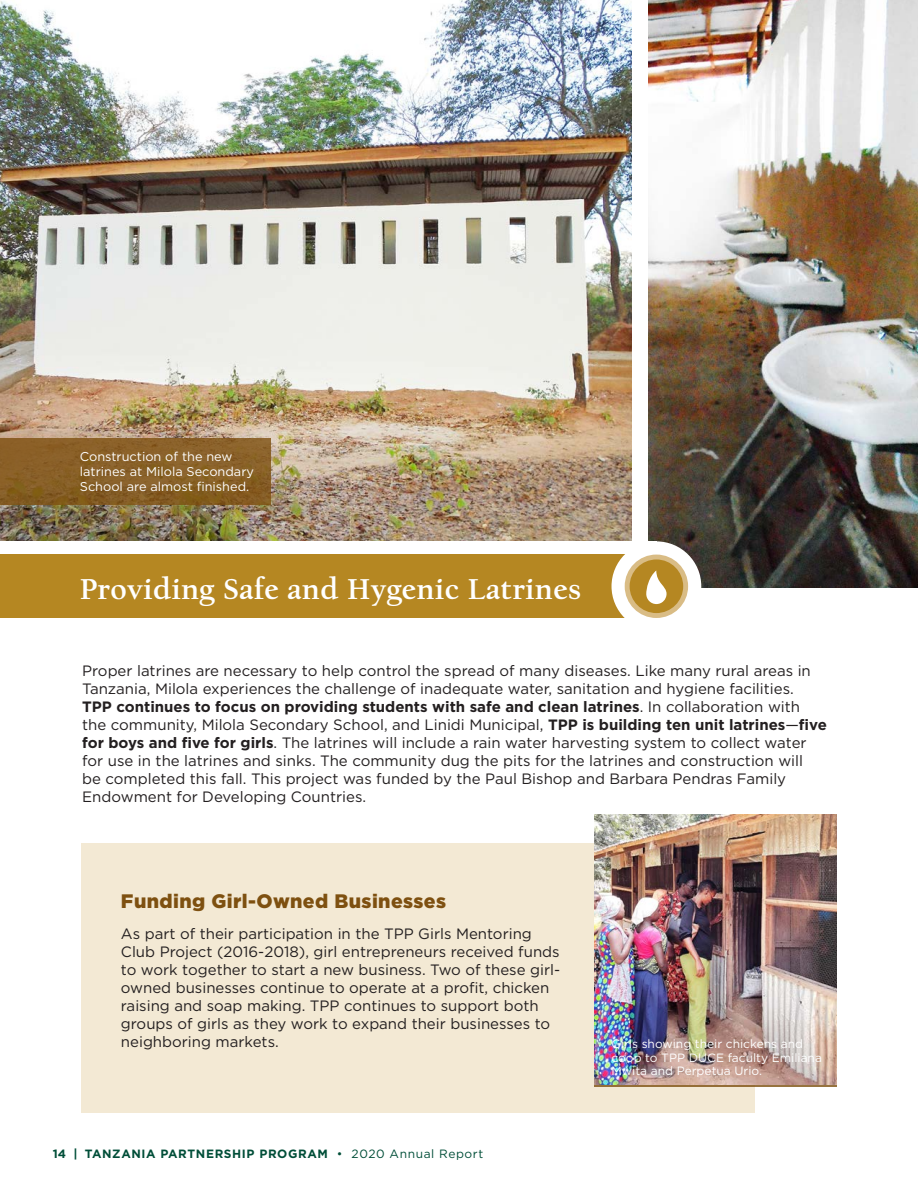
<style>
.page{position:relative;width:918px;height:1188px;background:#fff}
.page>*{position:absolute;margin:0;border:0;box-sizing:border-box;transform-origin:0 0}
.t1{font:700 30px "Californian FB Text";letter-spacing:.02em;color:#fff}
.t2{font:900 19.5px "Gotham";letter-spacing:.02em;color:#7e5010}
.t3{font:15px/18px "Gotham";color:#231f20}
.t4{font:12.75px/15.3px "Gotham";color:#fff}
.t5{font:12px/13.5px "Gotham";color:#fff}
.t6{font:700 12px "Gotham";letter-spacing:.05em;color:#004e38}
.s1{font-weight:700}
.s2{font-weight:400}
</style>
<div class="page">
<div style="left:81px;top:843px;width:674px;height:270px;background:#f3e9d4"></div>
<img style="left:0;top:0;width:632px;height:541px">
<img style="left:648px;top:0;width:270px;height:587px">
<svg style="left:594px;top:1084px;width:243px;height:3px"></svg>
<div style="left:0;top:439px;width:271px;height:66px;background:linear-gradient(to bottom,#8d632c,#825b20)"></div>
<div style="left:0;top:541px;width:656px;height:77px;background:#fff"></div>
<div style="left:0;top:555px;width:656px;height:63px;background:#b58722"></div>
<div style="left:612px;top:541px;width:89px;height:90px;background:#fff;border-radius:50%"></div>
<div style="left:627px;top:557px;width:59px;height:59px;background:#b58722;border-radius:50%"></div>
<div style="left:625px;top:555px;width:63px;height:63px;border:5px solid #d9bc85;border-radius:50%"></div>
<svg style="left:646px;top:570px;width:21px;height:34px"></svg>
<hr style="left:917px;top:555px;width:1px;height:63px;background:#b58722">
<img style="left:594px;top:814px;width:243px;height:270px">
<p class="t4" style="left:80px;top:448px;width:176px">Construction of the new latrines at Milola Secondary<br>School are almost finished.</p>
<h1 class="t1" style="left:80px;top:571px;width:503px">Providing Safe and Hygenic Latrines</h1>
<p class="t3" style="left:82px;top:661px;width:746px">Proper latrines are necessary to help control the spread of many diseases. Like many rural areas in Tanzania, Milola experiences the challenge of inadequate water, sanitation and hygiene facilities.<br><span class="s1">TPP continues to focus on providing students with safe and clean latrines</span>. In collaboration with the community, Milola Secondary School, and Linidi Municipal, <span class="s1">TPP is building ten unit latrines</span>—<span class="s1">five for boys and five for girls</span>. The latrines will include a rain water harvesting system to collect water for use in the latrines and sinks. The community dug the pits for the latrines and construction will<br>be completed this fall. This project was funded by the Paul Bishop and Barbara Pendras Family Endowment for Developing Countries.</p>
<h2 class="t2" style="left:121px;top:887px;width:327px">Funding Girl-Owned Businesses</h2>
<p class="t3" style="left:121px;top:925px;width:441px">As part of their participation in the TPP Girls Mentoring Club Project (2016-2018), girl entrepreneurs received funds to work together to start a new business. Two of these girl&shy;owned businesses continue to operate at a profit, chicken raising and soap making. TPP continues to support both groups of girls as they work to expand their businesses to neighboring markets.</p>
<p class="t6" style="left:53px;top:1146px;width:432px">14 | TANZANIA PARTNERSHIP PROGRAM <span class="s2">• 2020 Annual Report</span></p>
<p class="t5" style="left:612px;top:1037px;width:212px">Girls showing their chickens and coop to TPP DUCE faculty Emiliana<br>Mwita and Perpetua Urio.</p>
</div>
